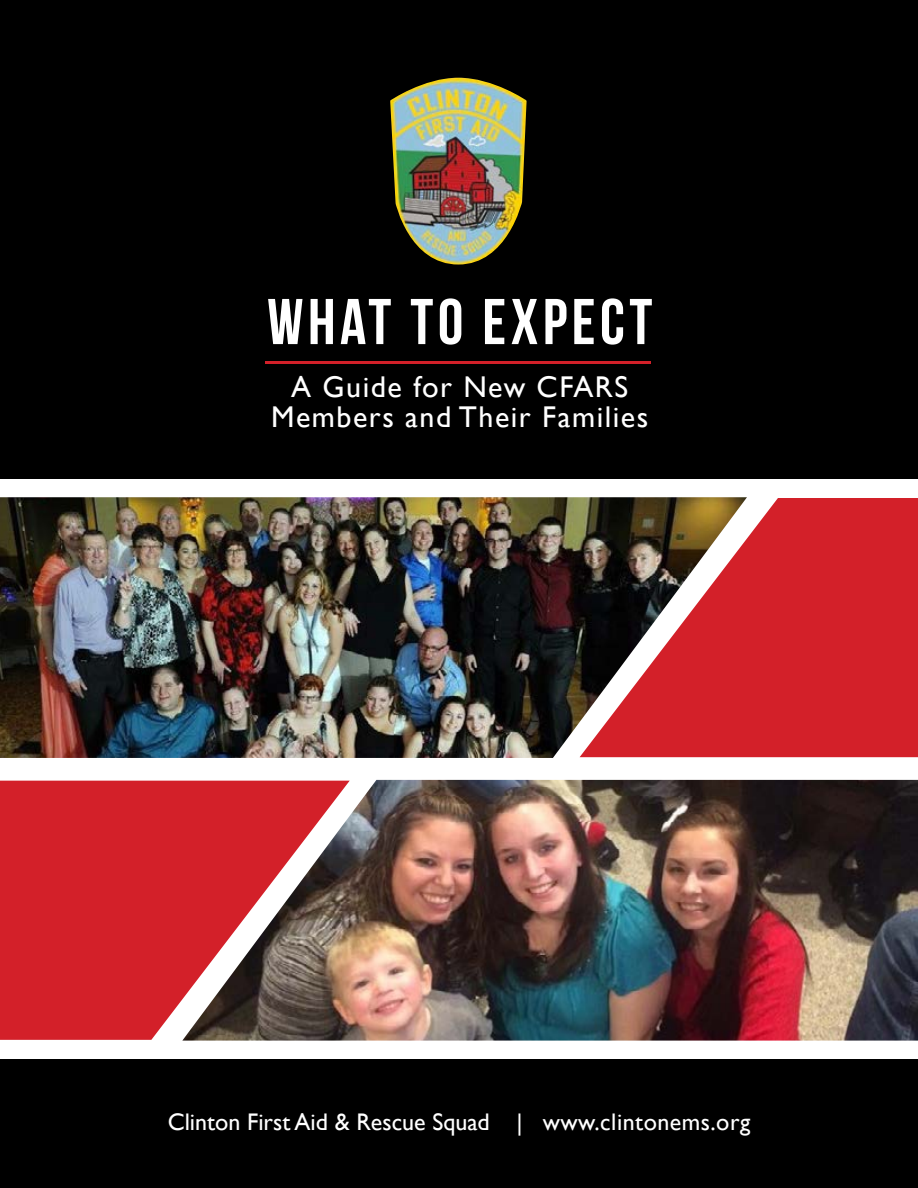
<style>
.page{position:relative;width:918px;height:1188px;background:#fff}
.page>*{position:absolute;margin:0;border:0;box-sizing:border-box;transform-origin:0 0}
.t1{font:64.5px "Bebas Neue";letter-spacing:.07em;color:#fff}
.t2{font:30px/30px "Gill Sans";letter-spacing:.05em;color:#fff;text-align:center}
.t3{font:24px "Gill Sans";color:#fff}
</style>
<div class="page">
<div style="left:0;top:0;width:918px;height:478px;background:#000"></div>
<div style="left:0;top:1059px;width:918px;height:129px;background:#000"></div>
<div style="left:747px;top:498px;width:171px;height:259px;background:#d32029"></div>
<img style="left:0;top:497px;width:747px;height:261px">
<div style="left:0;top:781px;width:182px;height:259px;background:#d32029"></div>
<img style="left:182px;top:780px;width:736px;height:261px">
<hr style="left:266px;top:361px;width:385px;height:3px;background:#d32029">
<img style="left:390px;top:77px;width:137px;height:188px">
<p class="t1" style="left:267px;top:286px;width:387px">WHAT TO EXPECT</p>
<p class="t2" style="left:271px;top:371px;width:379px">A Guide for New CFARS<br>Members and Their Families</p>
<p class="t3" style="left:168px;top:1108px;width:584px">Clinton First Aid &amp; Rescue Squad | www.clintonems.org</p>
</div>
